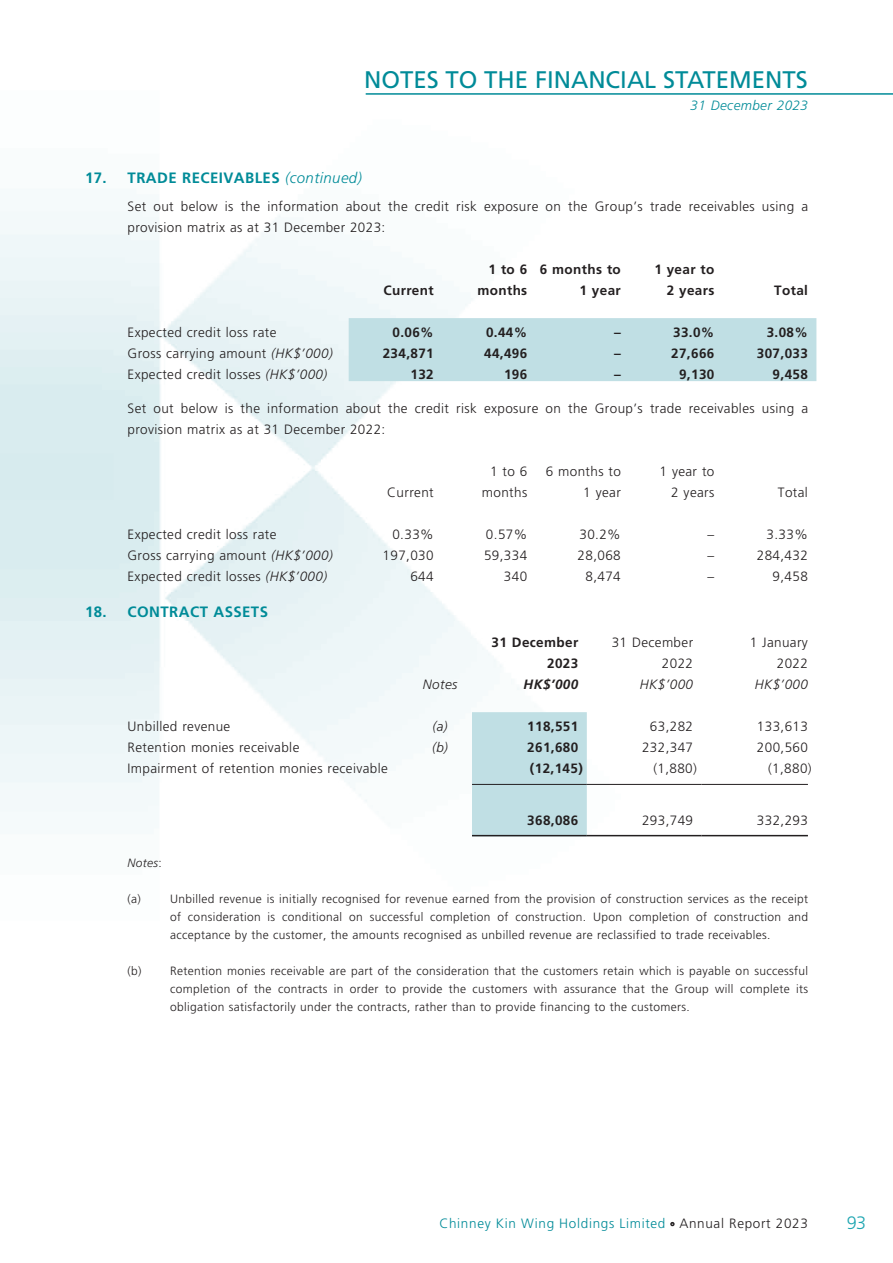
<style>
.page{position:relative;width:893px;height:1263px;background:#fff}
.page>*{position:absolute;margin:0;border:0;box-sizing:border-box;transform-origin:0 0}
.t1{font:24px "Frutiger LT Std";color:#008b98}
.t2{font:300 18px "Frutiger LT Std";color:#1ca5b1}
.t3{font:700 15px "Frutiger LT Std";letter-spacing:.03em;color:#008b98}
.t4{font:300 13.5px/21px "Frutiger LT Std";letter-spacing:.03em;color:#231f20;text-align:right}
.t5{font:700 13.5px/21px "Frutiger LT Std";letter-spacing:.03em;color:#231f20;text-align:right}
.t6{font:300 13.5px "Frutiger LT Std";letter-spacing:.05em;color:#008b98}
.t7{font:italic 300 13.5px "Frutiger LT Std";letter-spacing:.03em;color:#231f20}
.t8{font:italic 300 13.5px "Frutiger LT Std";letter-spacing:.03em;color:#008b98}
.t9{font:italic 700 13.5px "Frutiger LT Std";color:#231f20}
.t10{font:300 12px/18px "Frutiger LT Std";letter-spacing:.03em;color:#231f20;text-align:justify}
.t11{font:italic 300 12px "Frutiger LT Std";letter-spacing:.03em;color:#231f20}
.s1{font-weight:300;font-style:italic}
.s2{font-style:italic}
.s3{font-style:normal}
.s4{color:#231f20}
</style>
<div class="page">
<svg style="left:670px;top:1222px;width:5px;height:4px"></svg>
<hr style="left:366px;top:93px;width:527px;height:2px;background:#008b98">
<div style="left:349px;top:318px;width:467px;height:63px;background:#c0dfe4"></div>
<div style="left:472px;top:712px;width:115px;height:123px;background:#c0dfe4"></div>
<hr style="left:472px;top:784px;width:115px;height:1px;background:#231f20">
<hr style="left:587px;top:784px;width:115px;height:1px;background:#231f20">
<hr style="left:702px;top:784px;width:106px;height:1px;background:#231f20">
<hr style="left:472px;top:835px;width:115px;height:1px;background:#231f20">
<hr style="left:587px;top:835px;width:115px;height:1px;background:#231f20">
<hr style="left:702px;top:835px;width:106px;height:1px;background:#231f20">
<h1 class="t1" style="left:364px;top:66px;width:445px">NOTES TO THE FINANCIAL STATEMENTS</h1>
<p class="t8" style="left:690px;top:98px;width:119px">31 December 2023</p>
<p class="t3" style="left:85px;top:169px;width:278px">17. TRADE RECEIVABLES <span class="s1">(continued)</span></p>
<p class="t4" style="left:128px;top:196px;width:682px;text-align:left">Set out below is the information about the credit risk exposure on the Group’s trade receivables using a provision matrix as at 31 December 2023:</p>
<p class="t5" style="left:383px;top:280px;width:52px">Current</p>
<p class="t5" style="left:477px;top:259px;width:51px">1 to 6 months</p>
<p class="t5" style="left:540px;top:259px;width:83px">6 months to<br>1 year</p>
<p class="t5" style="left:654px;top:259px;width:62px">1 year to<br>2 years</p>
<p class="t5" style="left:774px;top:280px;width:35px">Total</p>
<p class="t4" style="left:128px;top:322px;width:150px">Expected credit loss rate</p>
<p class="t5" style="left:392px;top:322px;width:43px">0.06%</p>
<p class="t5" style="left:486px;top:322px;width:43px">0.44%</p>
<p class="t5" style="left:614px;top:322px;width:8px">–</p>
<p class="t5" style="left:673px;top:322px;width:43px">33.0%</p>
<p class="t5" style="left:767px;top:322px;width:43px">3.08%</p>
<p class="t4" style="left:128px;top:343px;width:207px">Gross carrying amount <span class="s2">(HK$’000)</span></p>
<p class="t5" style="left:383px;top:343px;width:53px">234,871</p>
<p class="t5" style="left:484px;top:343px;width:45px">44,496</p>
<p class="t5" style="left:614px;top:343px;width:8px">–</p>
<p class="t5" style="left:671px;top:343px;width:45px">27,666</p>
<p class="t5" style="left:757px;top:343px;width:53px">307,033</p>
<p class="t4" style="left:128px;top:364px;width:201px">Expected credit losses <span class="s2">(HK$’000)</span></p>
<p class="t5" style="left:410px;top:364px;width:25px">132</p>
<p class="t5" style="left:504px;top:364px;width:25px">196</p>
<p class="t5" style="left:614px;top:364px;width:8px">–</p>
<p class="t5" style="left:679px;top:364px;width:37px">9,130</p>
<p class="t5" style="left:773px;top:364px;width:37px">9,458</p>
<p class="t4" style="left:128px;top:398px;width:682px;text-align:left">Set out below is the information about the credit risk exposure on the Group’s trade receivables using a provision matrix as at 31 December 2022:</p>
<p class="t4" style="left:387px;top:482px;width:48px">Current</p>
<p class="t4" style="left:482px;top:461px;width:47px">1 to 6 months</p>
<p class="t4" style="left:546px;top:461px;width:77px">6 months to<br>1 year</p>
<p class="t4" style="left:660px;top:461px;width:56px">1 year to<br>2 years</p>
<p class="t4" style="left:778px;top:482px;width:32px">Total</p>
<p class="t4" style="left:128px;top:524px;width:150px">Expected credit loss rate</p>
<p class="t4" style="left:392px;top:524px;width:43px">0.33%</p>
<p class="t4" style="left:486px;top:524px;width:43px">0.57%</p>
<p class="t4" style="left:579px;top:524px;width:43px">30.2%</p>
<p class="t4" style="left:708px;top:524px;width:8px">–</p>
<p class="t4" style="left:767px;top:524px;width:43px">3.33%</p>
<p class="t4" style="left:128px;top:545px;width:207px">Gross carrying amount <span class="s2">(HK$’000)</span></p>
<p class="t4" style="left:383px;top:545px;width:53px">197,030</p>
<p class="t4" style="left:484px;top:545px;width:45px">59,334</p>
<p class="t4" style="left:578px;top:545px;width:45px">28,068</p>
<p class="t4" style="left:708px;top:545px;width:8px">–</p>
<p class="t4" style="left:757px;top:545px;width:53px">284,432</p>
<p class="t4" style="left:128px;top:566px;width:201px">Expected credit losses <span class="s2">(HK$’000)</span></p>
<p class="t4" style="left:410px;top:566px;width:25px">644</p>
<p class="t4" style="left:504px;top:566px;width:25px">340</p>
<p class="t4" style="left:585px;top:566px;width:37px">8,474</p>
<p class="t4" style="left:708px;top:566px;width:8px">–</p>
<p class="t4" style="left:773px;top:566px;width:37px">9,458</p>
<p class="t3" style="left:85px;top:603px;width:185px">18. CONTRACT ASSETS</p>
<p class="t5" style="left:492px;top:632px;width:88px">31 December</p>
<p class="t4" style="left:612px;top:632px;width:83px">31 December</p>
<p class="t4" style="left:750px;top:632px;width:60px">1 January</p>
<p class="t5" style="left:547px;top:653px;width:33px">2023</p>
<p class="t4" style="left:662px;top:653px;width:33px">2022</p>
<p class="t4" style="left:777px;top:653px;width:33px">2022</p>
<p class="t7" style="left:423px;top:676px;width:36px">Notes</p>
<p class="t9" style="left:524px;top:676px;width:56px">HK$’000</p>
<p class="t7" style="left:640px;top:676px;width:55px">HK$’000</p>
<p class="t7" style="left:755px;top:676px;width:55px">HK$’000</p>
<p class="t4" style="left:128px;top:716px;width:104px">Unbilled revenue</p>
<p class="t7" style="left:433px;top:718px;width:17px">(a)</p>
<p class="t5" style="left:527px;top:716px;width:53px">118,551</p>
<p class="t4" style="left:650px;top:716px;width:45px">63,282</p>
<p class="t4" style="left:757px;top:716px;width:53px">133,613</p>
<p class="t4" style="left:128px;top:737px;width:173px">Retention monies receivable</p>
<p class="t7" style="left:432px;top:739px;width:17px">(b)</p>
<p class="t5" style="left:527px;top:737px;width:53px">261,680</p>
<p class="t4" style="left:642px;top:737px;width:53px">232,347</p>
<p class="t4" style="left:757px;top:737px;width:53px">200,560</p>
<p class="t4" style="left:128px;top:758px;width:262px">Impairment of retention monies receivable</p>
<p class="t5" style="left:530px;top:758px;width:54px">(12,145)</p>
<p class="t4" style="left:653px;top:758px;width:45px">(1,880)</p>
<p class="t4" style="left:768px;top:758px;width:45px">(1,880)</p>
<p class="t5" style="left:527px;top:809px;width:53px">368,086</p>
<p class="t4" style="left:642px;top:809px;width:53px">293,749</p>
<p class="t4" style="left:757px;top:809px;width:53px">332,293</p>
<p class="t11" style="left:128px;top:856px;width:36px">Notes<span class="s3">:</span></p>
<p class="t10" style="left:128px;top:890px;width:15px">(a)</p>
<p class="t10" style="left:170px;top:890px;width:640px">Unbilled revenue is initially recognised for revenue earned from the provision of construction services as the receipt of consideration is conditional on successful completion of construction. Upon completion of construction and acceptance by the customer, the amounts recognised as unbilled revenue are reclassified to trade receivables.</p>
<p class="t10" style="left:170px;top:962px;width:640px;text-indent:-43px">(b) Retention monies receivable are part of the consideration that the customers retain which is payable on successful completion of the contracts in order to provide the customers with assurance that the Group will complete its obligation satisfactorily under the contracts, rather than to provide financing to the customers.</p>
<p class="t6" style="left:439px;top:1216px;width:370px">Chinney Kin Wing Holdings Limited <span class="s4">· Annual Report 2023</span></p>
<h2 class="t2" style="left:847px;top:1212px;width:21px">93</h2>
</div>
